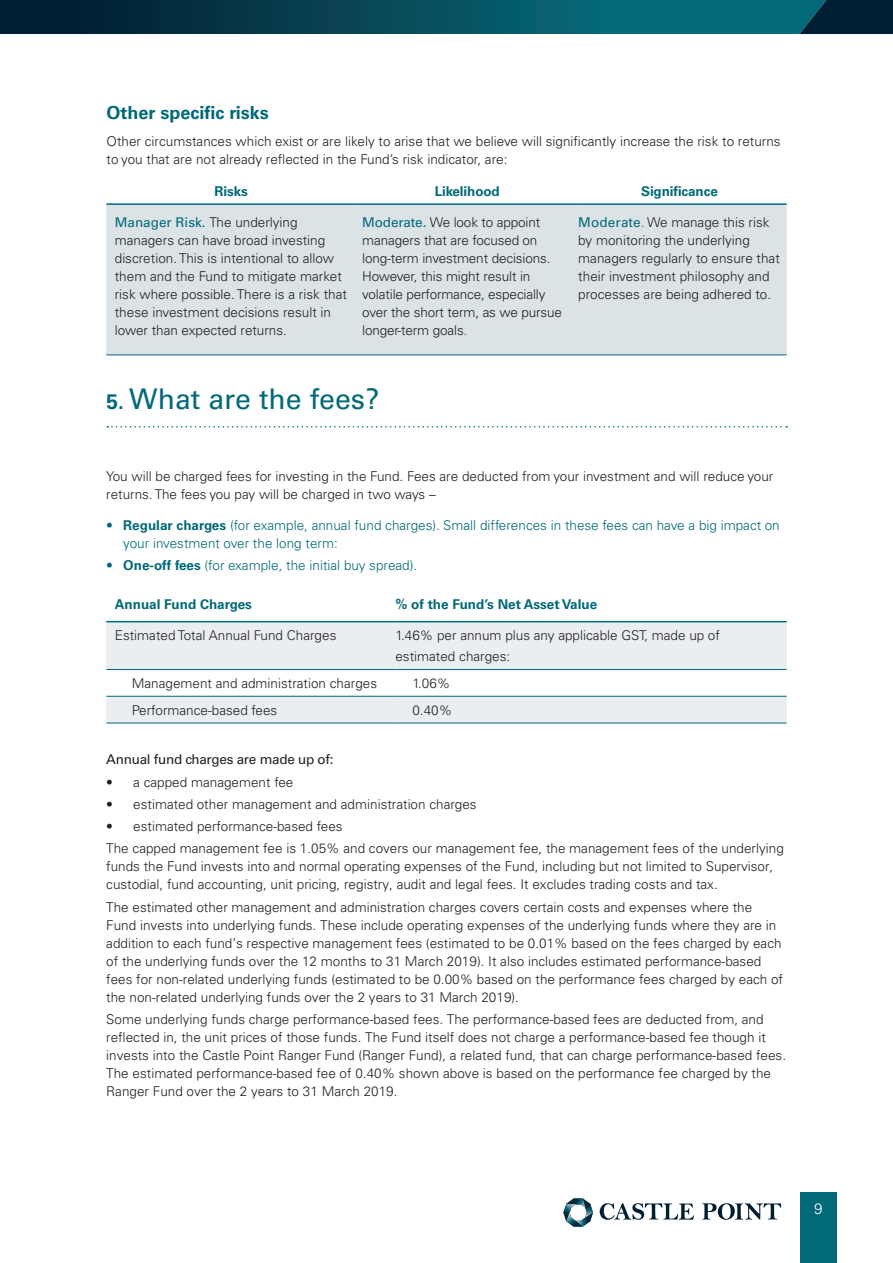
<style>
.page{position:relative;width:893px;height:1263px;background:#fff}
.page>*{position:absolute;margin:0;border:0;box-sizing:border-box;transform-origin:0 0}
.Page_headlines{font:28.5px "Univers LT Std";color:#026978}
.Body_copy{font:700 18px "Univers LT Pro 65";color:#026978}
.t1{font:300 15px "Univers LT Pro 45";color:#fff}
.Body_copy-2{font:300 13.5px/18px "Univers LT Pro 45";color:#231f20}
.t2{font:300 13.5px/18px "Univers LT Pro 45";color:#026978}
.t3{font:700 13.5px "Univers LT Pro 65";letter-spacing:-.01em;color:#026978}
.t4{font:13.5px "Univers LT Std";letter-spacing:-.02em;color:#231f20}
.s1{font-family:"Univers LT Std";font-weight:400;color:#026978}
.s2{color:#026978}
.s3{font-family:"Univers LT Pro 65";font-weight:700;font-size:21px}
.s4{font-family:"Univers LT Pro 65";font-weight:700}
</style>
<div class="page">
<svg style="left:107px;top:426px;width:680px;height:1px"></svg>
<svg style="left:106px;top:620px;width:681px;height:1px"></svg>
<svg style="left:106px;top:622px;width:681px;height:101px;fill:#eaeef0"></svg>
<hr style="left:106px;top:669px;width:289px;height:1px;background:#026978">
<hr style="left:395px;top:669px;width:392px;height:1px;background:#026978">
<hr style="left:106px;top:696px;width:289px;height:1px;background:#026978">
<hr style="left:395px;top:696px;width:392px;height:1px;background:#026978">
<hr style="left:106px;top:723px;width:289px;height:1px;background:#026978">
<hr style="left:395px;top:723px;width:392px;height:1px;background:#026978">
<hr style="left:106px;top:621px;width:289px;height:1px;background:#026978">
<hr style="left:395px;top:621px;width:392px;height:1px;background:#026978">
<div style="left:106px;top:205px;width:681px;height:150px;background:#dbe3e7"></div>
<hr style="left:106px;top:355px;width:248px;height:1px;background:#026978">
<hr style="left:354px;top:355px;width:224px;height:1px;background:#026978">
<hr style="left:578px;top:355px;width:209px;height:1px;background:#026978">
<hr style="left:106px;top:203px;width:248px;height:2px;background:#026978">
<hr style="left:354px;top:203px;width:224px;height:2px;background:#026978">
<hr style="left:578px;top:203px;width:209px;height:2px;background:#026978">
<div style="left:800px;top:1192px;width:36px;height:71px;background:#026978"></div>
<svg style="left:600px;top:1203px;width:94px;height:17px"></svg>
<svg style="left:702px;top:1203px;width:79px;height:17px"></svg>
<svg style="left:563px;top:1198px;width:30px;height:29px"></svg>
<svg style="left:0;top:0;width:893px;height:34px;background:#044556"></svg>
<p class="Body_copy" style="left:107px;top:102px;width:164px">Other specific risks</p>
<p class="Body_copy-2" style="left:107px;top:132px;width:675px">Other circumstances which exist or are likely to arise that we believe will significantly increase the risk to returns to you that are not already reflected in the Fund’s risk indicator, are:</p>
<p class="t3" style="left:215px;top:183px;width:35px">Risks</p>
<p class="t3" style="left:435px;top:183px;width:67px">Likelihood</p>
<p class="t3" style="left:641px;top:183px;width:78px">Significance</p>
<p class="Body_copy-2" style="left:115px;top:213px;width:234px"><span class="s1">Manager Risk.</span> The underlying managers can have broad investing discretion. This is intentional to allow them and the Fund to mitigate market risk where possible. There is a risk that these investment decisions result in lower than expected returns.</p>
<p class="Body_copy-2" style="left:362px;top:213px;width:201px"><span class="s1">Moderate.</span> We look to appoint managers that are focused on long-term investment decisions.<br>However, this might result in volatile performance, especially over the short term, as we pursue longer-term goals<span class="s2">.</span></p>
<p class="Body_copy-2" style="left:578px;top:213px;width:203px"><span class="s1">Moderate</span><span class="s2">.</span> We manage this risk by monitoring the underlying managers regularly to ensure that their investment philosophy and processes are being adhered to.</p>
<p class="Page_headlines" style="left:107px;top:382px;width:274px"><span class="s3">5.</span> What are the fees?</p>
<p class="Body_copy-2" style="left:106px;top:467px;width:668px">You will be charged fees for investing in the Fund. Fees are deducted from your investment and will reduce your returns. The fees you pay will be charged in two ways –</p>
<p class="t2" style="left:123px;top:516px;width:658px;text-indent:-17px">• <span class="s4">Regular charges</span> (for example, annual fund charges). Small differences in these fees can have a big impact on your investment over the long term:</p>
<p class="t2" style="left:106px;top:556px;width:312px">• <span class="s4">One-off fees</span> (for example, the initial buy spread).</p>
<p class="t3" style="left:115px;top:596px;width:139px">Annual Fund Charges</p>
<p class="t3" style="left:395px;top:596px;width:203px">% of the Fund’s Net Asset Value</p>
<p class="Body_copy-2" style="left:115px;top:626px;width:223px">Estimated Total Annual Fund Charges</p>
<p class="Body_copy-2" style="left:395px;top:625px;width:326px;line-height:21px">1.46% per annum plus any applicable GST, made up of estimated charges:</p>
<p class="Body_copy-2" style="left:132px;top:674px;width:247px">Management and administration charges</p>
<p class="Body_copy-2" style="left:412px;top:674px;width:39px">1.06%</p>
<p class="Body_copy-2" style="left:132px;top:701px;width:147px">Performance-based fees</p>
<p class="Body_copy-2" style="left:412px;top:701px;width:41px">0.40%</p>
<p class="t4" style="left:106px;top:752px;width:229px">Annual fund charges are made up of:</p>
<p class="Body_copy-2" style="left:106px;top:773px;width:189px">• a capped management fee</p>
<p class="Body_copy-2" style="left:106px;top:795px;width:372px">• estimated other management and administration charges</p>
<p class="Body_copy-2" style="left:106px;top:817px;width:238px">• estimated performance-based fees</p>
<p class="Body_copy-2" style="left:106px;top:840px;width:679px">The capped management fee is 1.05% and covers our management fee, the management fees of the underlying funds the Fund invests into and normal operating expenses of the Fund, including but not limited to Supervisor, custodial, fund accounting, unit pricing, registry, audit and legal fees. It excludes trading costs and tax.</p>
<p class="Body_copy-2" style="left:106px;top:898px;width:678px">The estimated other management and administration charges covers certain costs and expenses where the Fund invests into underlying funds. These include operating expenses of the underlying funds where they are in addition to each fund’s respective management fees (estimated to be 0.01% based on the fees charged by each of the underlying funds over the 12 months to 31 March 2019). It also includes estimated performance-based fees for non-related underlying funds (estimated to be 0.00% based on the performance fees charged by each of the non-related underlying funds over the 2 years to 31 March 2019).</p>
<p class="Body_copy-2" style="left:106px;top:1010px;width:681px">Some underlying funds charge performance-based fees. The performance-based fees are deducted from, and reflected in, the unit prices of those funds. The Fund itself does not charge a performance-based fee though it invests into the Castle Point Ranger Fund (Ranger Fund), a related fund, that can charge performance-based fees.<br>The estimated performance-based fee of 0.40% shown above is based on the performance fee charged by the Ranger Fund over the 2 years to 31 March 2019.</p>
<p class="t1" style="left:814px;top:1199px;width:10px">9</p>
</div>
